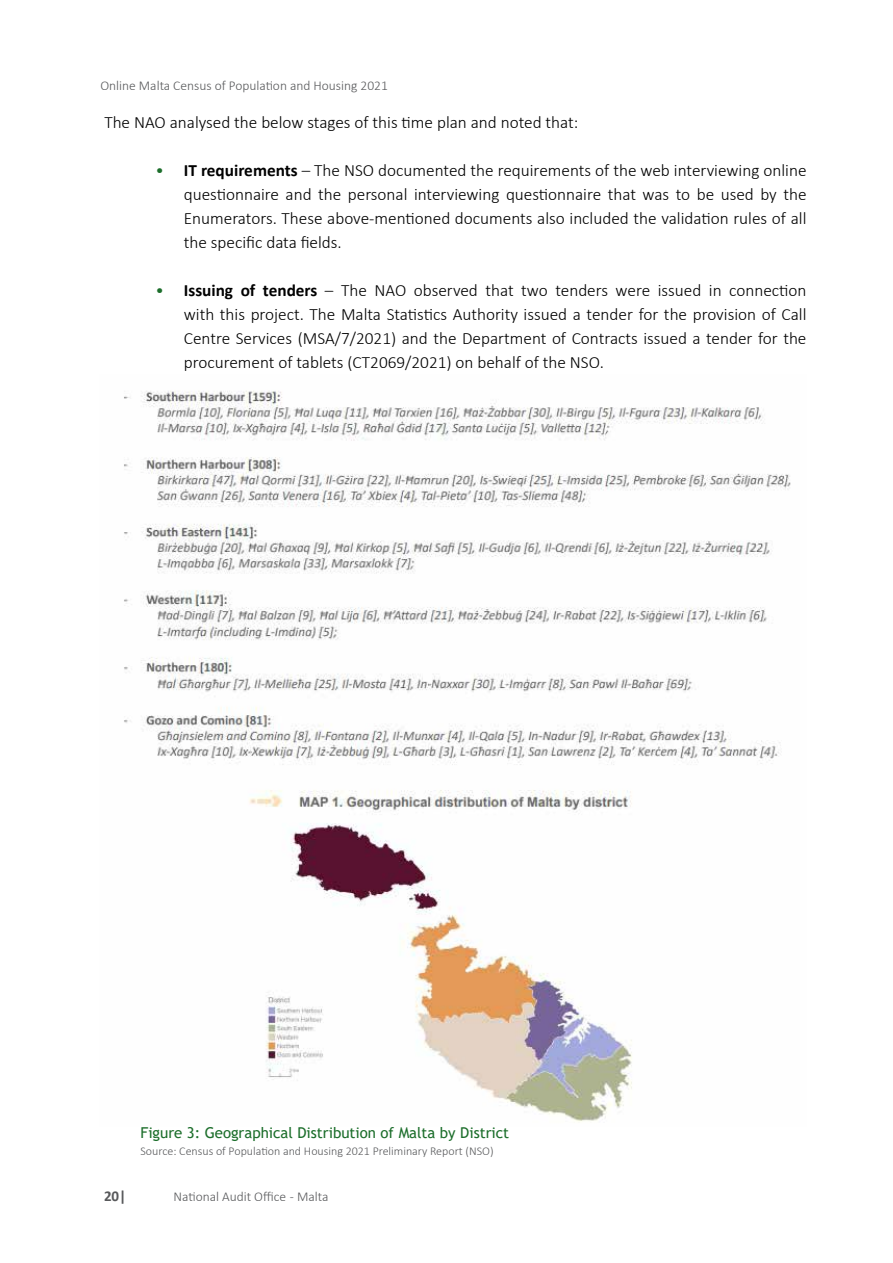
<style>
.page{position:relative;width:893px;height:1263px;background:#fff}
.page>*{position:absolute;margin:0;border:0;box-sizing:border-box;transform-origin:0 0}
.t1{font:300 17.25px/24px "Calibri";color:#000;text-align:justify}
.t2{font:15px "Trebuchet MS";color:#1c6e2b}
.t3{font:700 15px "Calibri";color:#58595b}
.t4{font:300 13.5px "Calibri";color:#58595b}
.t5{font:300 12px "Calibri";color:#58595b}
.s1{color:#1c6e2b}
.s2{font-weight:700}
.s3{font-size:17.25px;color:#fff}
</style>
<div class="page">
<img style="left:124px;top:391px;width:667px;height:731px">
<p class="t4" style="left:100px;top:77px;width:289px">Online Malta Census of Population and Housing 2021</p>
<p class="t1" style="left:104px;top:110px;width:475px">The NAO analysed the below stages of this time plan and noted that:</p>
<p class="t1" style="left:184px;top:158px;width:624px;text-indent:-28px"><span class="s1">•</span> <span class="s2">IT requirements</span> – The NSO documented the requirements of the web interviewing online questionnaire and the personal interviewing questionnaire that was to be used by the Enumerators. These above-mentioned documents also included the validation rules of all the specific data fields.</p>
<p class="t1" style="left:184px;top:278px;width:624px;text-indent:-28px"><span class="s1">•</span> <span class="s2">Issuing of tenders</span> – The NAO observed that two tenders were issued in connection with this project. The Malta Statistics Authority issued a tender for the provision of Call Centre Services (MSA/7/2021) and the Department of Contracts issued a tender for the procurement of tablets (CT2069/2021) on behalf of the NSO.</p>
<p class="t2" style="left:140px;top:1123px;width:370px">Figure 3: Geographical Distribution of Malta by District</p>
<p class="t5" style="left:140px;top:1143px;width:355px">Source: Census of Population and Housing 2021 Preliminary Report (NSO)</p>
<p class="t3" style="left:104px;top:1185px;width:32px">20|<span class="s3">|</span></p>
<p class="t4" style="left:174px;top:1188px;width:156px">National Audit Office - Malta</p>
</div>
